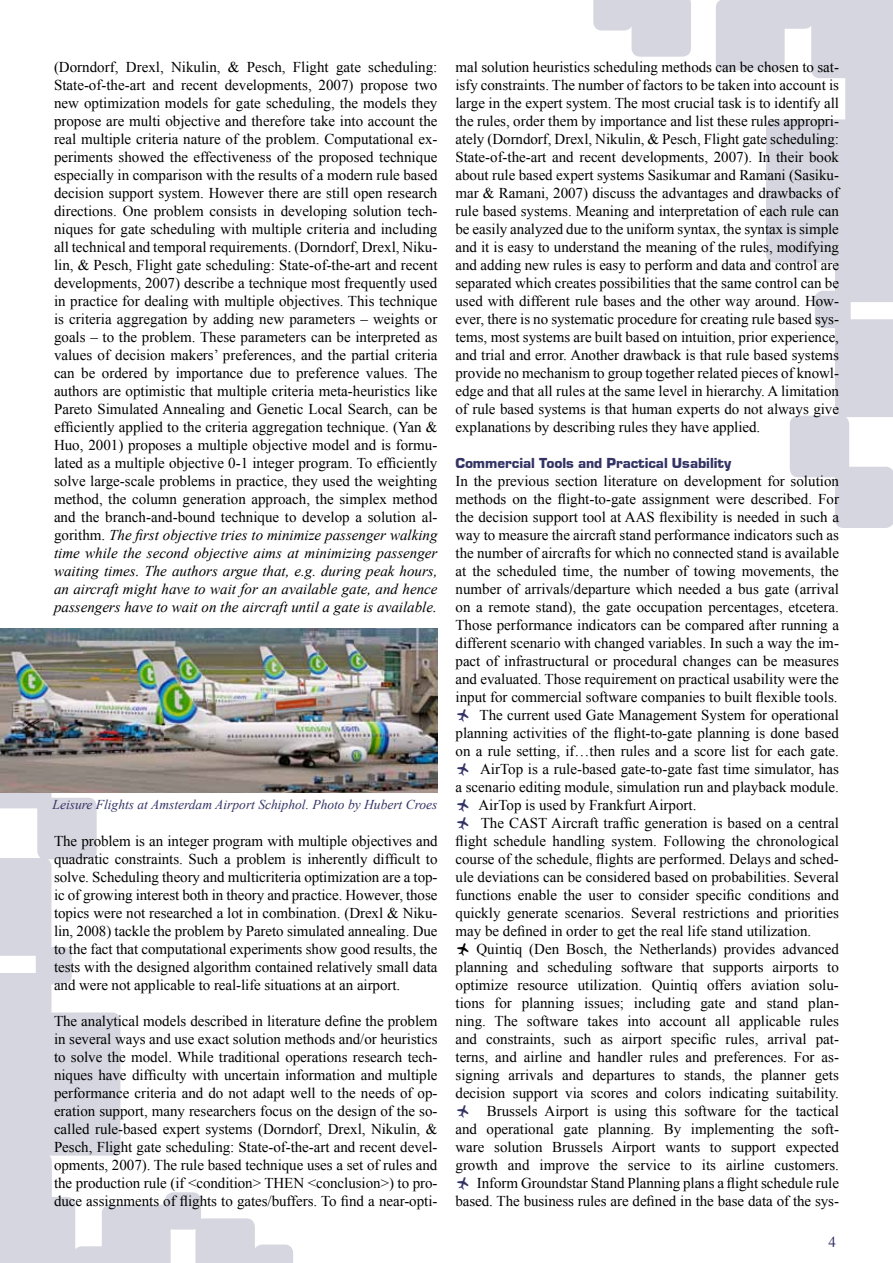
<style>
.page{position:relative;width:893px;height:1263px;background:#fff}
.page>*{position:absolute;margin:0;border:0;box-sizing:border-box;transform-origin:0 0}
.t1{font:15px/18px "Times New Roman";color:#000;text-align:justify}
.t2{font:15px "Eurostile Black DTC";color:#333365}
.t3{font:15px "Times New Roman";color:#333365}
.t4{font:italic 13.5px "Times New Roman";color:#333365}
.s1{font-style:italic}
</style>
<div class="page">
<div style="left:835px;top:319px;width:58px;height:98px;background:#d6d6e0"></div>
<div style="left:790px;top:416px;width:59px;height:61px;background:#d6d6e0;border-radius:9px"></div>
<div style="left:835px;top:467px;width:58px;height:61px;background:#d6d6e0"></div>
<div style="left:815px;top:291px;width:36px;height:37px;background:#d6d6e0;border-radius:9px"></div>
<svg style="left:716px;top:0;width:177px;height:302px"></svg>
<svg style="left:593px;top:0;width:98px;height:57px"></svg>
<div style="left:0;top:858px;width:51px;height:98px;background:#d6d6e0"></div>
<div style="left:37px;top:798px;width:60px;height:61px;background:#d6d6e0;border-radius:9px"></div>
<svg style="left:0;top:792px;width:51px;height:16px"></svg>
<div style="left:36px;top:947px;width:36px;height:37px;background:#d6d6e0;border-radius:9px"></div>
<svg style="left:0;top:973px;width:171px;height:290px"></svg>
<svg style="left:195px;top:1218px;width:98px;height:45px"></svg>
<div style="left:165px;top:1192px;width:36px;height:37px;background:#d6d6e0;border-radius:9px"></div>
<img style="left:0;top:628px;width:437px;height:164px">
<p class="t1" style="left:54px;top:58px;width:385px">(Dorndorf, Drexl, Nikulin, &amp; Pesch, Flight gate scheduling:<br>State-of-the-art and recent developments, 2007) propose two new optimization models for gate scheduling, the models they propose are multi objective and therefore take into account the real multiple criteria nature of the problem. Computational ex&shy;periments showed the effectiveness of the proposed technique especially in comparison with the results of a modern rule based decision support system. However there are still open research directions. One problem consists in developing solution tech&shy;niques for gate scheduling with multiple criteria and including all technical and temporal requirements. (Dorndorf, Drexl, Niku&shy;lin, &amp; Pesch, Flight gate scheduling: State-of-the-art and recent developments, 2007) describe a technique most frequently used in practice for dealing with multiple objectives. This technique is criteria aggregation by adding new parameters – weights or goals – to the problem. These parameters can be interpreted as values of decision makers’ preferences, and the partial criteria can be ordered by importance due to preference values. The authors are optimistic that multiple criteria meta-heuristics like Pareto Simulated Annealing and Genetic Local Search, can be efficiently applied to the criteria aggregation technique. (Yan &amp; Huo, 2001) proposes a multiple objective model and is formu&shy;lated as a multiple objective 0-1 integer program. To efficiently solve large-scale problems in practice, they used the weighting method, the column generation approach, the simplex method and the branch-and-bound technique to develop a solution al&shy;gorithm. <span class="s1">The first objective tries to minimize passenger walking time while the second objective aims at minimizing passenger waiting times. The authors argue that, e.g. during peak hours, an aircraft might have to wait for an available gate, and hence passengers have to wait on the aircraft until a gate is available.</span></p>
<p class="t4" style="left:52px;top:795px;width:386px">Leisure Flights at Amsterdam Airport Schiphol. Photo by Hubert Croes</p>
<p class="t1" style="left:54px;top:832px;width:385px">The problem is an integer program with multiple objectives and quadratic constraints. Such a problem is inherently difficult to solve. Scheduling theory and multicriteria optimization are a top&shy;ic of growing interest both in theory and practice. However, those topics were not researched a lot in combination. (Drexl &amp; Niku&shy;lin, 2008) tackle the problem by Pareto simulated annealing. Due to the fact that computational experiments show good results, the tests with the designed algorithm contained relatively small data and were not applicable to real-life situations at an airport.</p>
<p class="t1" style="left:54px;top:1012px;width:385px">The analytical models described in literature define the problem in several ways and use exact solution methods and/or heuristics to solve the model. While traditional operations research tech&shy;niques have difficulty with uncertain information and multiple performance criteria and do not adapt well to the needs of op&shy;eration support, many researchers focus on the design of the so&shy;called rule-based expert systems (Dorndorf, Drexl, Nikulin, &amp; Pesch, Flight gate scheduling: State-of-the-art and recent devel&shy;opments, 2007). The rule based technique uses a set of rules and the production rule (if &lt;condition&gt; THEN &lt;conclusion&gt;) to pro&shy;duce assignments of flights to gates/buffers. To find a near-opti-</p>
<p class="t1" style="left:455px;top:58px;width:385px">mal solution heuristics scheduling methods can be chosen to sat&shy;isfy constraints. The number of factors to be taken into account is large in the expert system. The most crucial task is to identify all the rules, order them by importance and list these rules appropri&shy;ately (Dorndorf, Drexl, Nikulin, &amp; Pesch, Flight gate scheduling:<br>State-of-the-art and recent developments, 2007). In their book about rule based expert systems Sasikumar and Ramani (Sasiku&shy;mar &amp; Ramani, 2007) discuss the advantages and drawbacks of rule based systems. Meaning and interpretation of each rule can be easily analyzed due to the uniform syntax, the syntax is simple and it is easy to understand the meaning of the rules, modifying and adding new rules is easy to perform and data and control are separated which creates possibilities that the same control can be used with different rule bases and the other way around. How&shy;ever, there is no systematic procedure for creating rule based sys&shy;tems, most systems are built based on intuition, prior experience, and trial and error. Another drawback is that rule based systems provide no mechanism to group together related pieces of knowl&shy;edge and that all rules at the same level in hierarchy. A limitation of rule based systems is that human experts do not always give explanations by describing rules they have applied.</p>
<p class="t2" style="left:455px;top:455px;width:277px">Commercial Tools and Practical Usability</p>
<p class="t1" style="left:455px;top:472px;width:385px">In the previous section literature on development for solution</p>
<p class="t1" style="left:455px;top:490px;width:385px">methods on the flight-to-gate assignment were described. For</p>
<p class="t1" style="left:455px;top:508px;width:385px">the decision support tool at AAS flexibility is needed in such a</p>
<p class="t1" style="left:455px;top:526px;width:385px">way to measure the aircraft stand performance indicators such as</p>
<p class="t1" style="left:455px;top:544px;width:385px">the number of aircrafts for which no connected stand is available</p>
<p class="t1" style="left:455px;top:562px;width:385px">at the scheduled time, the number of towing movements, the</p>
<p class="t1" style="left:455px;top:580px;width:385px">number of arrivals/departure which needed a bus gate (arrival</p>
<p class="t1" style="left:455px;top:598px;width:385px">on a remote stand), the gate occupation percentages, etcetera.</p>
<p class="t1" style="left:455px;top:616px;width:385px">Those performance indicators can be compared after running a</p>
<p class="t1" style="left:455px;top:634px;width:385px">different scenario with changed variables. In such a way the im-</p>
<p class="t1" style="left:455px;top:652px;width:385px">pact of infrastructural or procedural changes can be measures</p>
<p class="t1" style="left:455px;top:670px;width:385px">and evaluated. Those requirement on practical usability were the</p>
<p class="t1" style="left:455px;top:688px;width:384px">input for commercial software companies to built flexible tools.</p>
<p class="t1" style="left:480px;top:706px;width:361px">The current used Gate Management System for operational</p>
<p class="t1" style="left:455px;top:724px;width:385px">planning activities of the flight-to-gate planning is done based</p>
<p class="t1" style="left:455px;top:742px;width:385px">on a rule setting, if…then rules and a score list for each gate.</p>
<p class="t1" style="left:480px;top:760px;width:360px">AirTop is a rule-based gate-to-gate fast time simulator, has</p>
<p class="t1" style="left:455px;top:778px;width:385px">a scenario editing module, simulation run and playback module.</p>
<p class="t1" style="left:478px;top:796px;width:220px">AirTop is used by Frankfurt Airport.</p>
<p class="t1" style="left:481px;top:814px;width:360px">The CAST Aircraft traffic generation is based on a central</p>
<p class="t1" style="left:455px;top:832px;width:385px">flight schedule handling system. Following the chronological</p>
<p class="t1" style="left:455px;top:850px;width:385px">course of the schedule, flights are performed. Delays and sched-</p>
<p class="t1" style="left:455px;top:868px;width:385px">ule deviations can be considered based on probabilities. Several</p>
<p class="t1" style="left:455px;top:886px;width:385px">functions enable the user to consider specific conditions and</p>
<p class="t1" style="left:455px;top:904px;width:385px">quickly generate scenarios. Several restrictions and priorities</p>
<p class="t1" style="left:455px;top:922px;width:357px">may be defined in order to get the real life stand utilization.</p>
<p class="t1" style="left:476px;top:940px;width:364px">Quintiq (Den Bosch, the Netherlands) provides advanced</p>
<p class="t1" style="left:455px;top:958px;width:385px">planning and scheduling software that supports airports to</p>
<p class="t1" style="left:455px;top:976px;width:385px">optimize resource utilization. Quintiq offers aviation solu-</p>
<p class="t1" style="left:455px;top:994px;width:385px">tions for planning issues; including gate and stand plan-</p>
<p class="t1" style="left:455px;top:1012px;width:385px">ning. The software takes into account all applicable rules</p>
<p class="t1" style="left:455px;top:1030px;width:385px">and constraints, such as airport specific rules, arrival pat-</p>
<p class="t1" style="left:455px;top:1048px;width:385px">terns, and airline and handler rules and preferences. For as-</p>
<p class="t1" style="left:455px;top:1066px;width:385px">signing arrivals and departures to stands, the planner gets</p>
<p class="t1" style="left:455px;top:1084px;width:385px">decision support via scores and colors indicating suitability.</p>
<p class="t1" style="left:487px;top:1102px;width:354px">Brussels Airport is using this software for the tactical</p>
<p class="t1" style="left:455px;top:1120px;width:385px">and operational gate planning. By implementing the soft-</p>
<p class="t1" style="left:455px;top:1138px;width:385px">ware solution Brussels Airport wants to support expected</p>
<p class="t1" style="left:455px;top:1156px;width:385px">growth and improve the service to its airline customers.</p>
<p class="t1" style="left:477px;top:1174px;width:364px">Inform Groundstar Stand Planning plans a flight schedule rule</p>
<p class="t1" style="left:455px;top:1192px;width:385px">based. The business rules are defined in the base data of the sys-</p>
<p class="t3" style="left:829px;top:1232px;width:9px">4</p>
</div>
